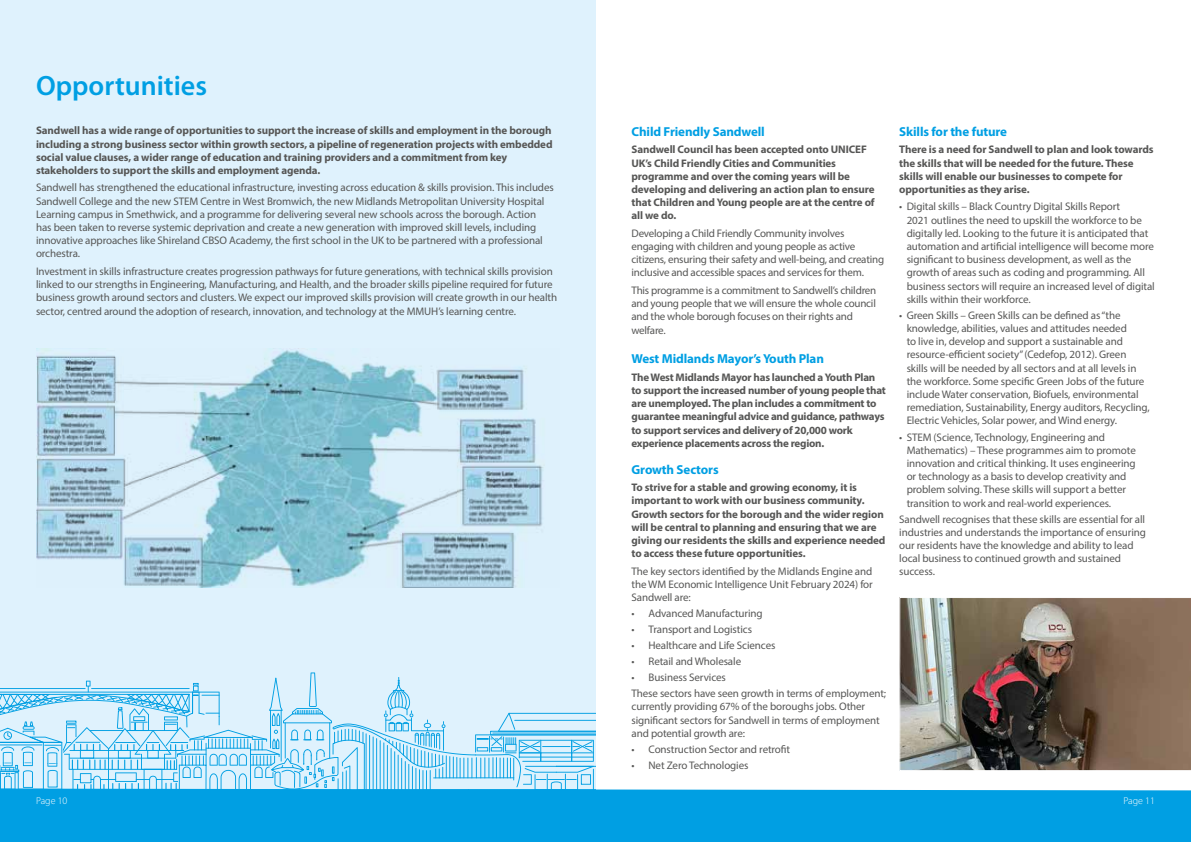
<style>
.page{position:relative;width:1191px;height:842px;background:#fff}
.page>*{position:absolute;margin:0;border:0;box-sizing:border-box;transform-origin:0 0}
.t1{font:600 28px "Myriad Pro";color:#009fe3}
.t2{font:700 13px "Myriad Pro";letter-spacing:-.01em;color:#009fe3}
.t3{font:11px/13.2px "Myriad Pro";letter-spacing:-.01em;color:#575756}
.t4{font:700 11px/13.2px "Myriad Pro";letter-spacing:-.01em;color:#575756}
.t5{font:300 10px "Myriad Pro";color:#fff}
</style>
<div class="page">
<div style="left:0;top:0;width:595px;height:842px;background:#dff2fd"></div>
<div style="left:0;top:789px;width:1191px;height:53px;background:#009fe3"></div>
<svg style="left:0;top:672px;width:595px;height:121px"></svg>
<img style="left:36px;top:349px;width:508px;height:238px">
<img style="left:899px;top:597px;width:292px;height:174px">
<h1 class="t1" style="left:36px;top:67px;width:173px">Opportunities</h1>
<p class="t4" style="left:36px;top:124px;width:518px">Sandwell has a wide range of opportunities to support the increase of skills and employment in the borough including a strong business sector within growth sectors, a pipeline of regeneration projects with embedded social value clauses, a wider range of education and training providers and a commitment from key stakeholders to support the skills and employment agenda.</p>
<p class="t3" style="left:36px;top:181px;width:519px">Sandwell has strengthened the educational infrastructure, investing across education &amp; skills provision. This includes Sandwell College and the new STEM Centre in West Bromwich, the new Midlands Metropolitan University Hospital Learning campus in Smethwick, and a programme for delivering several new schools across the borough. Action has been taken to reverse systemic deprivation and create a new generation with improved skill levels, including innovative approaches like Shireland CBSO Academy, the first school in the UK to be partnered with a professional orchestra.</p>
<p class="t3" style="left:36px;top:264px;width:523px">Investment in skills infrastructure creates progression pathways for future generations, with technical skills provision linked to our strengths in Engineering, Manufacturing, and Health, and the broader skills pipeline required for future business growth around sectors and clusters. We expect our improved skills provision will create growth in our health sector, centred around the adoption of research, innovation, and technology at the MMUH’s learning centre.</p>
<p class="t2" style="left:631px;top:123px;width:135px">Child Friendly Sandwell</p>
<p class="t4" style="left:631px;top:143px;width:245px">Sandwell Council has been accepted onto UNICEF UK’s Child Friendly Cities and Communities programme and over the coming years will be developing and delivering an action plan to ensure that Children and Young people are at the centre of all we do.</p>
<p class="t3" style="left:631px;top:226px;width:254px">Developing a Child Friendly Community involves engaging with children and young people as active citizens, ensuring their safety and well-being, and creating inclusive and accessible spaces and services for them.</p>
<p class="t3" style="left:631px;top:283px;width:246px">This programme is a commitment to Sandwell’s children and young people that we will ensure the whole council and the whole borough focuses on their rights and welfare.</p>
<p class="t2" style="left:631px;top:350px;width:194px">West Midlands Mayor’s Youth Plan</p>
<p class="t4" style="left:631px;top:370px;width:256px">The West Midlands Mayor has launched a Youth Plan to support the increased number of young people that are unemployed. The plan includes a commitment to guarantee meaningful advice and guidance, pathways to support services and delivery of 20,000 work experience placements across the region.</p>
<p class="t2" style="left:631px;top:461px;width:89px">Growth Sectors</p>
<p class="t4" style="left:631px;top:480px;width:255px">To strive for a stable and growing economy, it is important to work with our business community.<br>Growth sectors for the borough and the wider region will be central to planning and ensuring that we are giving our residents the skills and experience needed to access these future opportunities.</p>
<p class="t3" style="left:631px;top:564px;width:243px;text-align:justify">The key sectors identified by the Midlands Engine and the WM Economic Intelligence Unit February 2024) for Sandwell are:</p>
<p class="t3" style="left:631px;top:606px;width:133px">• Advanced Manufacturing</p>
<p class="t3" style="left:631px;top:623px;width:122px">• Transport and Logistics</p>
<p class="t3" style="left:631px;top:639px;width:145px">• Healthcare and Life Sciences</p>
<p class="t3" style="left:631px;top:655px;width:111px">• Retail and Wholesale</p>
<p class="t3" style="left:631px;top:669px;width:256px;line-height:16px">• Business Services<br>These sectors have seen growth in terms of employment;</p>
<p class="t3" style="left:631px;top:700px;width:250px">currently providing 67% of the boroughs jobs. Other significant sectors for Sandwell in terms of employment and potential growth are:</p>
<p class="t3" style="left:631px;top:742px;width:160px">• Construction Sector and retrofit</p>
<p class="t3" style="left:631px;top:758px;width:118px">• Net Zero Technologies</p>
<p class="t2" style="left:899px;top:123px;width:109px">Skills for the future</p>
<p class="t4" style="left:899px;top:143px;width:256px">There is a need for Sandwell to plan and look towards the skills that will be needed for the future. These skills will enable our businesses to compete for opportunities as they arise.</p>
<p class="t3" style="left:906px;top:200px;width:250px;text-indent:-7px">• Digital skills – Black Country Digital Skills Report<br>2021 outlines the need to upskill the workforce to be digitally led. Looking to the future it is anticipated that automation and artificial intelligence will become more significant to business development, as well as the growth of areas such as coding and programming. All business sectors will require an increased level of digital skills within their workforce.</p>
<p class="t3" style="left:906px;top:308px;width:245px;text-indent:-7px">• Green Skills – Green Skills can be defined as “the knowledge, abilities, values and attitudes needed<br>to live in, develop and support a sustainable and resource-efficient society” (Cedefop, 2012). Green skills will be needed by all sectors and at all levels in the workforce. Some specific Green Jobs of the future include Water conservation, Biofuels, environmental remediation, Sustainability, Energy auditors, Recycling, Electric Vehicles, Solar power, and Wind energy.</p>
<p class="t3" style="left:906px;top:430px;width:231px;text-indent:-7px">• STEM (Science, Technology, Engineering and Mathematics) – These programmes aim to promote innovation and critical thinking. It uses engineering or technology as a basis to develop creativity and problem solving. These skills will support a better transition to work and real-world experiences.</p>
<p class="t3" style="left:899px;top:512px;width:248px">Sandwell recognises that these skills are essential for all industries and understands the importance of ensuring our residents have the knowledge and ability to lead local business to continued growth and sustained success.</p>
<p class="t5" style="left:36px;top:795px;width:33px">Page 10</p>
<p class="t5" style="left:1123px;top:795px;width:33px">Page 11</p>
</div>
